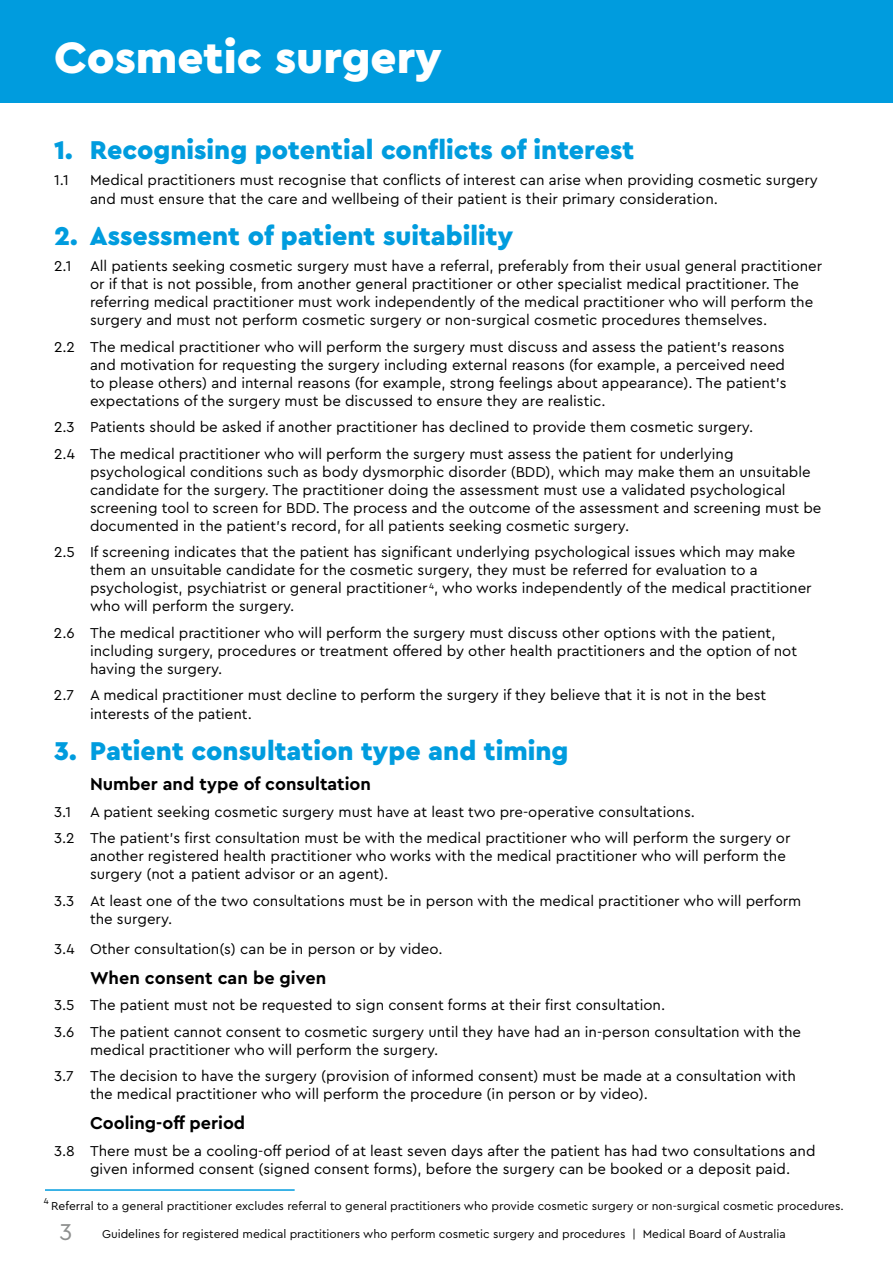
<style>
.page{position:relative;width:893px;height:1263px;background:#fff}
.page>*{position:absolute;margin:0;border:0;box-sizing:border-box;transform-origin:0 0}
.t1{font:900 46.05px "Cera Pro";color:#fff}
.t2{font:900 27px "Cera Pro";color:#009cde}
.t3{font:700 18px "Cera Pro";color:#000}
.t4{font:15px/18px "Cera Pro";color:#000}
.t5{font:12px "Cera Pro";color:#000}
.t6{font:9px "Cera Pro";color:#000}
.s1{font-size:24px;color:#8d8f8e}
</style>
<div class="page">
<div style="left:0;top:0;width:893px;height:102px;background:#009cde"></div>
<hr style="left:45px;top:1189px;width:250px;height:2px;background:#009cde">
<h1 class="t1" style="left:54px;top:27px;width:389px">Cosmetic surgery</h1>
<h2 class="t2" style="left:54px;top:132px;width:582px">1. Recognising potential conflicts of interest</h2>
<p class="t4" style="left:54px;top:171px;width:16px">1.1</p>
<p class="t4" style="left:90px;top:170px;width:729px;line-height:18.6px">Medical practitioners must recognise that conflicts of interest can arise when providing cosmetic surgery and must ensure that the care and wellbeing of their patient is their primary consideration.</p>
<h2 class="t2" style="left:54px;top:218px;width:461px">2. Assessment of patient suitability</h2>
<p class="t4" style="left:90px;top:257px;width:734px;text-indent:-36px">2.1 All patients seeking cosmetic surgery must have a referral, preferably from their usual general practitioner or if that is not possible, from another general practitioner or other specialist medical practitioner. The referring medical practitioner must work independently of the medical practitioner who will perform the surgery and must not perform cosmetic surgery or non-surgical cosmetic procedures themselves.</p>
<p class="t4" style="left:90px;top:337px;width:698px;text-indent:-36px">2.2 The medical practitioner who will perform the surgery must discuss and assess the patient’s reasons and motivation for requesting the surgery including external reasons (for example, a perceived need to please others) and internal reasons (for example, strong feelings about appearance). The patient’s expectations of the surgery must be discussed to ensure they are realistic.</p>
<p class="t4" style="left:54px;top:413px;width:701px;line-height:26.5px">2.3 Patients should be asked if another practitioner has declined to provide them cosmetic surgery.<br>2.4 The medical practitioner who will perform the surgery must assess the patient for underlying</p>
<p class="t4" style="left:90px;top:462px;width:733px">psychological conditions such as body dysmorphic disorder (BDD), which may make them an unsuitable candidate for the surgery. The practitioner doing the assessment must use a validated psychological screening tool to screen for BDD. The process and the outcome of the assessment and screening must be documented in the patient’s record, for all patients seeking cosmetic surgery.</p>
<p class="t4" style="left:90px;top:543px;width:723px;text-indent:-36px">2.5 If screening indicates that the patient has significant underlying psychological issues which may make them an unsuitable candidate for the cosmetic surgery, they must be referred for evaluation to a psychologist, psychiatrist or general practitioner <sup>4</sup>, who works independently of the medical practitioner who will perform the surgery.</p>
<p class="t4" style="left:90px;top:623px;width:709px;text-indent:-36px">2.6 The medical practitioner who will perform the surgery must discuss other options with the patient, including surgery, procedures or treatment offered by other health practitioners and the option of not having the surgery.</p>
<p class="t4" style="left:90px;top:685px;width:678px;line-height:18.6px;text-indent:-36px">2.7 A medical practitioner must decline to perform the surgery if they believe that it is not in the best interests of the patient.</p>
<h2 class="t2" style="left:54px;top:733px;width:516px">3. Patient consultation type and timing</h2>
<p class="t3" style="left:90px;top:772px;width:283px">Number and type of consultation</p>
<p class="t4" style="left:54px;top:802px;width:19px">3.1</p>
<p class="t4" style="left:54px;top:797px;width:738px;line-height:26.5px;text-indent:36px">A patient seeking cosmetic surgery must have at least two pre-operative consultations.<br>3.2 The patient’s first consultation must be with the medical practitioner who will perform the surgery or</p>
<p class="t4" style="left:90px;top:846px;width:697px">another registered health practitioner who works with the medical practitioner who will perform the surgery (not a patient advisor or an agent).</p>
<p class="t4" style="left:90px;top:891px;width:713px;text-indent:-36px">3.3 At least one of the two consultations must be in person with the medical practitioner who will perform the surgery.</p>
<p class="t4" style="left:54px;top:939px;width:390px">3.4 Other consultation(s) can be in person or by video.</p>
<p class="t3" style="left:90px;top:966px;width:238px">When consent can be given</p>
<p class="t4" style="left:54px;top:991px;width:749px;line-height:26.5px">3.5 The patient must not be requested to sign consent forms at their first consultation.<br>3.6 The patient cannot consent to cosmetic surgery until they have had an in-person consultation with the</p>
<p class="t4" style="left:54px;top:1036px;width:743px;line-height:26.5px;text-indent:36px">medical practitioner who will perform the surgery.<br>3.7 The decision to have the surgery (provision of informed consent) must be made at a consultation with</p>
<p class="t4" style="left:90px;top:1084px;width:559px">the medical practitioner who will perform the procedure (in person or by video).</p>
<p class="t3" style="left:90px;top:1111px;width:157px">Cooling-off period</p>
<p class="t4" style="left:90px;top:1141px;width:727px;line-height:18.6px;text-indent:-36px">3.8 There must be a cooling-off period of at least seven days after the patient has had two consultations and given informed consent (signed consent forms), before the surgery can be booked or a deposit paid.</p>
<p class="t6" style="left:44px;top:1195px;width:6px">4</p>
<p class="t5" style="left:51px;top:1198px;width:794px">Referral to a general practitioner excludes referral to general practitioners who provide cosmetic surgery or non-surgical cosmetic procedures.</p>
<p class="t5" style="left:60px;top:1226px;width:728px"><span class="s1">3</span> Guidelines for registered medical practitioners who perform cosmetic surgery and procedures | Medical Board of Australia</p>
</div>
